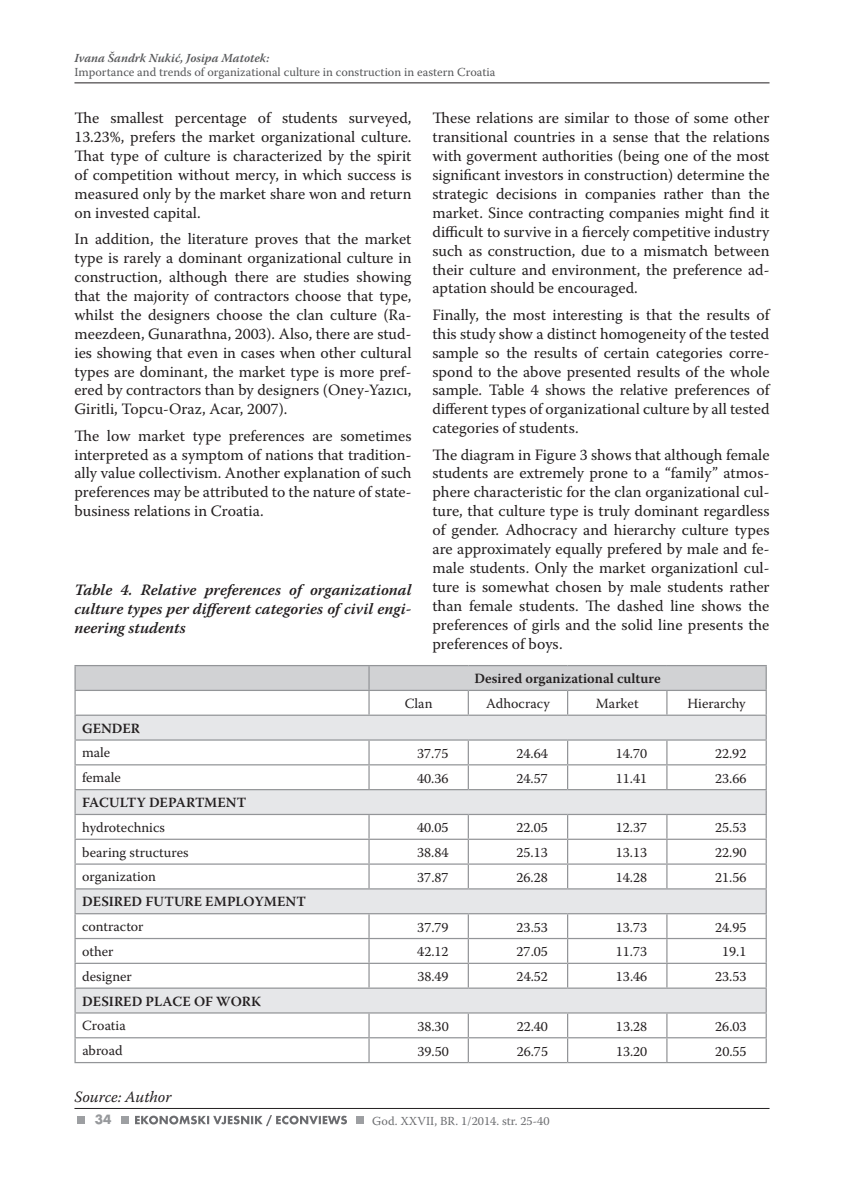
<style>
.page{position:relative;width:844px;height:1191px;background:#fff}
.page>*{position:absolute;margin:0;border:0;box-sizing:border-box;transform-origin:0 0}
.t1{font:15.75px/18.9px "Warnock Pro";color:#231f20;text-align:justify}
.t2{font:italic 600 15.75px/18.9px "Warnock Pro";letter-spacing:.005em;color:#231f20;text-align:justify}
.t3{font:italic 15.75px "Warnock Pro";color:#231f20}
.t4{font:14px "Warnock Pro";color:#231f20}
.t5{font:600 14px "Warnock Pro";letter-spacing:.005em;color:#231f20}
.t6{font:700 14px "Futura TOT";color:#97999c}
.t7{font:12.25px "Warnock Pro";color:#57585a}
.t8{font:italic 600 12.25px "Warnock Pro";color:#57585a}
.t9{font:12.25px "Warnock Pro";color:#6c6d70}
</style>
<div class="page">
<hr style="left:74px;top:83px;width:695px;height:1px;background:#231f20">
<hr style="left:74px;top:1108px;width:695px;height:1px;background:#231f20">
<div style="left:121px;top:1115px;width:7px;height:8px;background:#9d9fa2"></div>
<div style="left:356px;top:1115px;width:8px;height:8px;background:#9d9fa2"></div>
<div style="left:77px;top:1115px;width:8px;height:8px;background:#9d9fa2"></div>
<svg style="left:135px;top:1115px;width:212px;height:11px"></svg>
<hr style="left:74px;top:665px;width:295px;height:1px;background:#939598">
<hr style="left:74px;top:666px;width:2px;height:24px;background:#939598">
<hr style="left:74px;top:690px;width:295px;height:1px;background:#939598">
<hr style="left:74px;top:691px;width:2px;height:23px;background:#939598">
<hr style="left:74px;top:714px;width:295px;height:2px;background:#939598">
<hr style="left:74px;top:716px;width:2px;height:23px;background:#939598">
<hr style="left:74px;top:739px;width:295px;height:1px;background:#939598">
<hr style="left:74px;top:740px;width:2px;height:24px;background:#939598">
<hr style="left:74px;top:764px;width:295px;height:1px;background:#939598">
<hr style="left:74px;top:765px;width:2px;height:24px;background:#939598">
<hr style="left:74px;top:789px;width:295px;height:1px;background:#939598">
<hr style="left:74px;top:790px;width:2px;height:24px;background:#939598">
<hr style="left:74px;top:814px;width:295px;height:1px;background:#939598">
<hr style="left:74px;top:815px;width:2px;height:23px;background:#939598">
<hr style="left:74px;top:838px;width:295px;height:2px;background:#939598">
<hr style="left:74px;top:840px;width:2px;height:23px;background:#939598">
<hr style="left:74px;top:863px;width:295px;height:1px;background:#939598">
<hr style="left:74px;top:864px;width:2px;height:24px;background:#939598">
<hr style="left:74px;top:888px;width:295px;height:1px;background:#939598">
<hr style="left:74px;top:889px;width:2px;height:24px;background:#939598">
<hr style="left:74px;top:913px;width:295px;height:1px;background:#939598">
<hr style="left:74px;top:914px;width:2px;height:24px;background:#939598">
<hr style="left:74px;top:938px;width:295px;height:1px;background:#939598">
<hr style="left:74px;top:939px;width:2px;height:23px;background:#939598">
<hr style="left:74px;top:962px;width:295px;height:2px;background:#939598">
<hr style="left:74px;top:964px;width:2px;height:23px;background:#939598">
<hr style="left:74px;top:987px;width:295px;height:1px;background:#939598">
<hr style="left:74px;top:988px;width:2px;height:24px;background:#939598">
<hr style="left:74px;top:1012px;width:295px;height:1px;background:#939598">
<hr style="left:74px;top:1013px;width:2px;height:24px;background:#939598">
<hr style="left:74px;top:1037px;width:295px;height:1px;background:#939598">
<hr style="left:74px;top:1038px;width:2px;height:24px;background:#939598">
<svg style="left:75px;top:665px;width:691px;height:397px"></svg>
<hr style="left:74px;top:1062px;width:295px;height:1px;background:#939598">
<hr style="left:369px;top:1062px;width:99px;height:1px;background:#939598">
<hr style="left:468px;top:1062px;width:99px;height:1px;background:#939598">
<hr style="left:567px;top:1062px;width:99px;height:1px;background:#939598">
<hr style="left:666px;top:1062px;width:100px;height:1px;background:#939598">
<p class="t8" style="left:74px;top:50px;width:196px">Ivana Šandrk Nukić, Josipa Matotek:</p>
<p class="t7" style="left:74px;top:64px;width:422px">Importance and trends of organizational culture in construction in eastern Croatia</p>
<p class="t1" style="left:74px;top:108px;width:338px">The smallest percentage of students surveyed, 13.23%, prefers the market organizational culture.<br>That type of culture is characterized by the spirit of competition without mercy, in which success is measured only by the market share won and return on invested capital.</p>
<p class="t1" style="left:74px;top:229px;width:338px">In addition, the literature proves that the market type is rarely a dominant organizational culture in construction, although there are studies showing that the majority of contractors choose that type, whilst the designers choose the clan culture (Ra&shy;meezdeen, Gunarathna, 2003). Also, there are stud&shy;ies showing that even in cases when other cultural types are dominant, the market type is more pref&shy;ered by contractors than by designers (Oney-Yazıcı, Giritli, Topcu-Oraz, Acar, 2007).</p>
<p class="t1" style="left:74px;top:426px;width:338px">The low market type preferences are sometimes interpreted as a symptom of nations that tradition&shy;ally value collectivism. Another explanation of such preferences may be attributed to the nature of state&shy;business relations in Croatia.</p>
<p class="t2" style="left:74px;top:580px;width:338px">Table 4. Relative preferences of organizational culture types per different categories of civil engi&shy;neering students</p>
<p class="t1" style="left:432px;top:108px;width:338px">These relations are similar to those of some other transitional countries in a sense that the relations with goverment authorities (being one of the most significant investors in construction) determine the strategic decisions in companies rather than the market. Since contracting companies might find it difficult to survive in a fiercely competitive industry such as construction, due to a mismatch between their culture and environment, the preference ad&shy;aptation should be encouraged.</p>
<p class="t1" style="left:432px;top:305px;width:338px">Finally, the most interesting is that the results of this study show a distinct homogeneity of the tested sample so the results of certain categories corre&shy;spond to the above presented results of the whole sample. Table 4 shows the relative preferences of different types of organizational culture by all tested categories of students.</p>
<p class="t1" style="left:432px;top:445px;width:338px">The diagram in Figure 3 shows that although female students are extremely prone to a “family” atmos&shy;phere characteristic for the clan organizational cul&shy;ture, that culture type is truly dominant regardless of gender. Adhocracy and hierarchy culture types are approximately equally prefered by male and fe&shy;male students. Only the market organizationl cul&shy;ture is somewhat chosen by male students rather than female students. The dashed line shows the preferences of girls and the solid line presents the preferences of boys.</p>
<p class="t5" style="left:474px;top:670px;width:188px">Desired organizational culture</p>
<p class="t4" style="left:405px;top:694px;width:29px">Clan</p>
<p class="t4" style="left:486px;top:694px;width:65px">Adhocracy</p>
<p class="t4" style="left:595px;top:694px;width:44px">Market</p>
<p class="t4" style="left:687px;top:694px;width:60px">Hierarchy</p>
<p class="t5" style="left:82px;top:719px;width:59px">GENDER</p>
<p class="t4" style="left:82px;top:744px;width:30px">male</p>
<p class="t4" style="left:417px;top:745px;width:33px">37.75</p>
<p class="t4" style="left:516px;top:745px;width:33px">24.64</p>
<p class="t4" style="left:615px;top:745px;width:33px">14.70</p>
<p class="t4" style="left:714px;top:745px;width:33px">22.92</p>
<p class="t4" style="left:82px;top:769px;width:40px">female</p>
<p class="t4" style="left:417px;top:769px;width:33px">40.36</p>
<p class="t4" style="left:516px;top:769px;width:33px">24.57</p>
<p class="t4" style="left:615px;top:769px;width:33px">11.41</p>
<p class="t4" style="left:715px;top:769px;width:33px">23.66</p>
<p class="t5" style="left:82px;top:794px;width:166px">FACULTY DEPARTMENT</p>
<p class="t4" style="left:82px;top:818px;width:84px">hydrotechnics</p>
<p class="t4" style="left:417px;top:819px;width:33px">40.05</p>
<p class="t4" style="left:516px;top:819px;width:33px">22.05</p>
<p class="t4" style="left:615px;top:819px;width:33px">12.37</p>
<p class="t4" style="left:715px;top:819px;width:33px">25.53</p>
<p class="t4" style="left:82px;top:843px;width:108px">bearing structures</p>
<p class="t4" style="left:417px;top:844px;width:33px">38.84</p>
<p class="t4" style="left:516px;top:844px;width:33px">25.13</p>
<p class="t4" style="left:615px;top:844px;width:33px">13.13</p>
<p class="t4" style="left:715px;top:844px;width:33px">22.90</p>
<p class="t4" style="left:82px;top:868px;width:75px">organization</p>
<p class="t4" style="left:417px;top:869px;width:33px">37.87</p>
<p class="t4" style="left:516px;top:869px;width:33px">26.28</p>
<p class="t4" style="left:615px;top:869px;width:33px">14.28</p>
<p class="t4" style="left:715px;top:869px;width:33px">21.56</p>
<p class="t5" style="left:82px;top:893px;width:225px">DESIRED FUTURE EMPLOYMENT</p>
<p class="t4" style="left:82px;top:918px;width:63px">contractor</p>
<p class="t4" style="left:417px;top:918px;width:33px">37.79</p>
<p class="t4" style="left:516px;top:918px;width:33px">23.53</p>
<p class="t4" style="left:615px;top:918px;width:33px">13.73</p>
<p class="t4" style="left:715px;top:918px;width:33px">24.95</p>
<p class="t4" style="left:82px;top:943px;width:33px">other</p>
<p class="t4" style="left:417px;top:943px;width:33px">42.12</p>
<p class="t4" style="left:516px;top:943px;width:33px">27.05</p>
<p class="t4" style="left:615px;top:943px;width:33px">11.73</p>
<p class="t4" style="left:722px;top:943px;width:26px">19.1</p>
<p class="t4" style="left:82px;top:967px;width:51px">designer</p>
<p class="t4" style="left:417px;top:968px;width:33px">38.49</p>
<p class="t4" style="left:516px;top:968px;width:33px">24.52</p>
<p class="t4" style="left:615px;top:968px;width:33px">13.46</p>
<p class="t4" style="left:715px;top:968px;width:33px">23.53</p>
<p class="t5" style="left:82px;top:992px;width:180px">DESIRED PLACE OF WORK</p>
<p class="t4" style="left:82px;top:1017px;width:45px">Croatia</p>
<p class="t4" style="left:417px;top:1017px;width:33px">38.30</p>
<p class="t4" style="left:516px;top:1017px;width:33px">22.40</p>
<p class="t4" style="left:615px;top:1017px;width:33px">13.28</p>
<p class="t4" style="left:715px;top:1017px;width:33px">26.03</p>
<p class="t4" style="left:82px;top:1042px;width:42px">abroad</p>
<p class="t4" style="left:417px;top:1042px;width:33px">39.50</p>
<p class="t4" style="left:516px;top:1042px;width:33px">26.75</p>
<p class="t4" style="left:616px;top:1042px;width:33px">13.20</p>
<p class="t4" style="left:715px;top:1042px;width:33px">20.55</p>
<p class="t3" style="left:74px;top:1087px;width:98px">Source: Author</p>
<p class="t6" style="left:95px;top:1111px;width:18px">34</p>
<p class="t9" style="left:372px;top:1113px;width:179px">God. XXVII, BR. 1/2014. str. 25-40</p>
</div>
